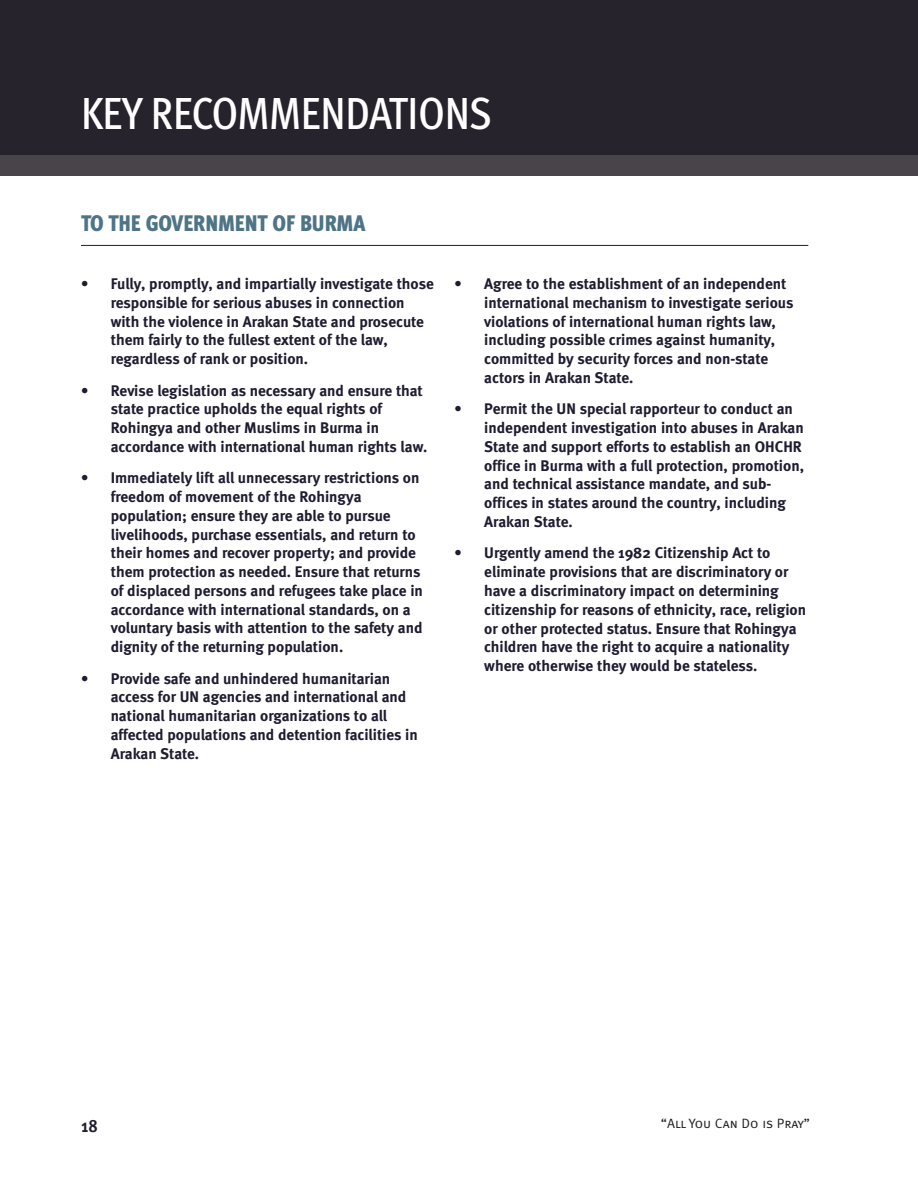
<style>
.page{position:relative;width:918px;height:1188px;background:#fff}
.page>*{position:absolute;margin:0;border:0;box-sizing:border-box;transform-origin:0 0}
.t1{font:500 45px "Meta Cond";letter-spacing:-.01em;color:#fff}
.t2{font:900 22.5px "Meta Cond";letter-spacing:-.005em;color:#4e7488}
.t3{font:700 18px "Meta Cond";color:#1e1c30}
.t4{font:700 15.3px/18.8px "Meta";color:#1e1c30}
.t5{font:13.5px "Meta Normal Caps";color:#231f20}
</style>
<div class="page">
<div style="left:0;top:155px;width:918px;height:21px;background:#494449"></div>
<div style="left:0;top:0;width:918px;height:155px;background:#26232d"></div>
<hr style="left:81px;top:245px;width:727px;height:1px;background:#231f20">
<h1 class="t1" style="left:81px;top:96px;width:413px">KEY RECOMMENDATIONS</h1>
<h2 class="t2" style="left:81px;top:215px;width:286px">TO THE GOVERNMENT OF BURMA</h2>
<p class="t4" style="left:111px;top:276px;width:325px;text-indent:-30px">• Fully, promptly, and impartially investigate those responsible for serious abuses in connection with the violence in Arakan State and prosecute them fairly to the fullest extent of the law, regardless of rank or position.</p>
<p class="t4" style="left:111px;top:382px;width:318px;text-indent:-30px">• Revise legislation as necessary and ensure that state practice upholds the equal rights of Rohingya and other Muslims in Burma in accordance with international human rights law.</p>
<p class="t4" style="left:111px;top:470px;width:314px;text-indent:-30px">• Immediately lift all unnecessary restrictions on freedom of movement of the Rohingya population; ensure they are able to pursue livelihoods, purchase essentials, and return to their homes and recover property; and provide them protection as needed. Ensure that returns of displaced persons and refugees take place in accordance with international standards, on a voluntary basis with attention to the safety and dignity of the returning population.</p>
<p class="t4" style="left:111px;top:670px;width:309px;text-indent:-30px">• Provide safe and unhindered humanitarian access for UN agencies and international and national humanitarian organizations to all affected populations and detention facilities in Arakan State.</p>
<p class="t4" style="left:484px;top:276px;width:311px;text-indent:-30px">• Agree to the establishment of an independent international mechanism to investigate serious violations of international human rights law, including possible crimes against humanity, committed by security forces and non-state actors in Arakan State.</p>
<p class="t4" style="left:484px;top:401px;width:321px;text-indent:-30px">• Permit the UN special rapporteur to conduct an independent investigation into abuses in Arakan State and support efforts to establish an OHCHR office in Burma with a full protection, promotion, and technical assistance mandate, and sub&shy;offices in states around the country, including Arakan State.</p>
<p class="t4" style="left:484px;top:545px;width:323px;text-indent:-30px">• Urgently amend the 1982 Citizenship Act to eliminate provisions that are discriminatory or have a discriminatory impact on determining citizenship for reasons of ethnicity, race, religion or other protected status. Ensure that Rohingya children have the right to acquire a nationality where otherwise they would be stateless.</p>
<p class="t3" style="left:81px;top:1119px;width:18px">18</p>
<p class="t5" style="left:661px;top:1118px;width:151px">“All You Can Do is Pray”</p>
</div>
